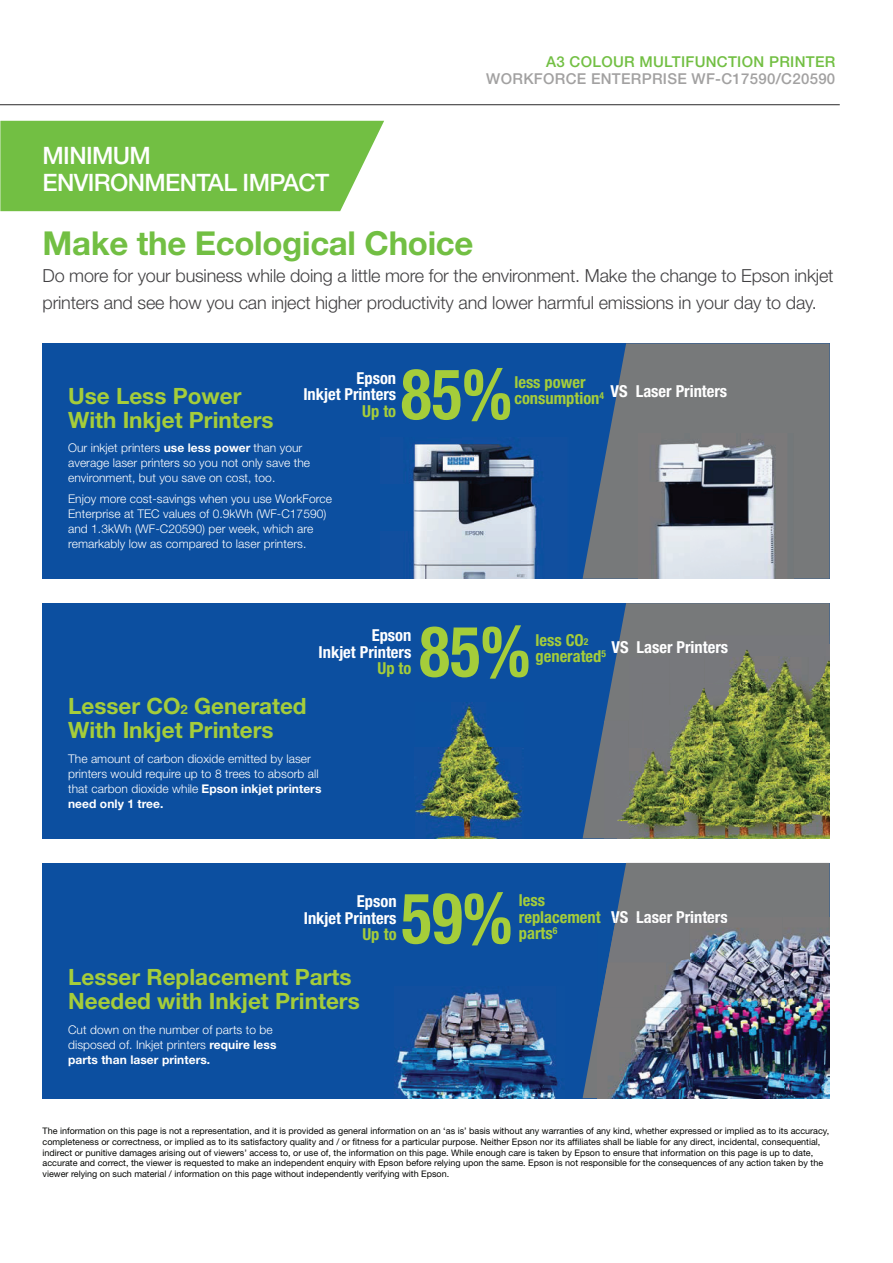
<style>
.page{position:relative;width:893px;height:1263px;background:#fff}
.page>*{position:absolute;margin:0;border:0;box-sizing:border-box;transform-origin:0 0}
.t1{font:700 condensed 70.5px "Helvetica Neue";color:#a5cd3a;scale:.9 1}
.t2{font:700 33px "Helvetica Neue LT Std";letter-spacing:-.01em;color:#72bf43}
.t3{font:500 24px/27px "Helvetica Neue";letter-spacing:-.025em;color:#fff}
.t4{font:700 22.5px/24px "Helvetica Neue";color:#a5cd3a}
.t5{font:300 18px/27px "Helvetica Neue";letter-spacing:-.01em;color:#414042}
.t6{font:700 condensed 16.5px/16.5px "Helvetica Neue";color:#fff;text-align:right}
.t7{font:700 condensed 16.5px/16.5px "Helvetica Neue";color:#a5cd3a}
.t8{font:500 15px "Helvetica Neue";letter-spacing:.02em;color:#a2a1a1}
.t9{font:500 15px "Helvetica Neue";letter-spacing:.02em;color:#72bf43}
.t10{font:300 12px/15px "Helvetica Neue";letter-spacing:.005em;color:#fff}
.t11{font:700 condensed 9.6px "Helvetica Neue";color:#a5cd3a}
.t12{font:9px/10.8px "Helvetica Neue";color:#040503}
.s1{font-weight:700}
.s2{font-size:13.05px}
.s3{font-size:9.6px}
.s4{color:#fff}
</style>
<div class="page">
<svg style="left:0;top:121px;width:384px;height:90px;background:#79c24d"></svg>
<hr style="left:0;top:104px;width:840px;height:1px;background:#414042">
<div style="left:43px;top:343px;width:787px;height:236px;background:#0c4fa0"></div>
<svg style="left:583px;top:343px;width:247px;height:236px;background:#67727f"></svg>
<img style="left:411px;top:443px;width:127px;height:136px">
<img style="left:639px;top:434px;width:154px;height:145px">
<div style="left:43px;top:603px;width:787px;height:235px;background:#0c4fa0"></div>
<svg style="left:583px;top:603px;width:247px;height:235px;fill:#77797a"></svg>
<img style="left:415px;top:703px;width:108px;height:135px">
<div style="left:670px;top:644px;width:36px;height:62px;background:#77787c"></div>
<div style="left:629px;top:657px;width:41px;height:64px;background:#77787c"></div>
<img style="left:706px;top:635px;width:123px;height:10px">
<img style="left:706px;top:641px;width:22px;height:3px">
<img style="left:706px;top:644px;width:79px;height:13px">
<img style="left:785px;top:644px;width:40px;height:1px">
<svg style="left:713px;top:656px;width:16px;height:1px"></svg>
<img style="left:706px;top:657px;width:103px;height:27px">
<svg style="left:825px;top:645px;width:4px;height:11px"></svg>
<img style="left:729px;top:645px;width:96px;height:12px">
<img style="left:790px;top:656px;width:39px;height:26px">
<img style="left:756px;top:656px;width:35px;height:1px">
<svg style="left:809px;top:682px;width:20px;height:2px"></svg>
<img style="left:604px;top:721px;width:40px;height:117px">
<img style="left:617px;top:748px;width:12px;height:90px">
<img style="left:642px;top:684px;width:28px;height:37px">
<svg style="left:706px;top:682px;width:60px;height:2px"></svg>
<img style="left:644px;top:706px;width:69px;height:15px">
<img style="left:644px;top:721px;width:41px;height:27px">
<img style="left:644px;top:748px;width:45px;height:90px">
<img style="left:825px;top:684px;width:4px;height:137px">
<img style="left:809px;top:684px;width:16px;height:46px">
<img style="left:812px;top:730px;width:13px;height:46px">
<img style="left:815px;top:776px;width:10px;height:45px">
<img style="left:685px;top:684px;width:124px;height:22px">
<img style="left:756px;top:706px;width:56px;height:37px">
<img style="left:713px;top:706px;width:16px;height:28px">
<img style="left:724px;top:734px;width:5px;height:87px">
<img style="left:729px;top:706px;width:9px;height:115px">
<img style="left:738px;top:706px;width:18px;height:56px">
<img style="left:685px;top:721px;width:21px;height:39px">
<img style="left:689px;top:760px;width:17px;height:39px">
<img style="left:689px;top:799px;width:24px;height:39px">
<img style="left:706px;top:721px;width:18px;height:100px">
<img style="left:713px;top:821px;width:16px;height:17px">
<svg style="left:729px;top:821px;width:10px;height:17px"></svg>
<img style="left:738px;top:762px;width:1px;height:59px">
<img style="left:697px;top:762px;width:9px;height:38px">
<img style="left:809px;top:743px;width:6px;height:78px">
<img style="left:766px;top:743px;width:43px;height:95px">
<svg style="left:809px;top:821px;width:20px;height:17px"></svg>
<img style="left:739px;top:743px;width:17px;height:95px">
<img style="left:756px;top:743px;width:10px;height:39px">
<img style="left:758px;top:782px;width:8px;height:39px">
<svg style="left:756px;top:821px;width:10px;height:17px"></svg>
<img style="left:756px;top:762px;width:2px;height:59px">
<div style="left:43px;top:863px;width:787px;height:235px;background:#0c4fa0"></div>
<svg style="left:583px;top:863px;width:247px;height:235px;fill:#77797a"></svg>
<img style="left:394px;top:986px;width:167px;height:112px">
<img style="left:597px;top:917px;width:14px;height:91px">
<div style="left:608px;top:923px;width:82px;height:39px;background:#77787c"></div>
<img style="left:690px;top:917px;width:93px;height:45px">
<img style="left:783px;top:917px;width:47px;height:181px">
<img style="left:599px;top:962px;width:184px;height:46px">
<img style="left:597px;top:1008px;width:186px;height:90px">
<svg style="left:597px;top:917px;width:4px;height:9px"></svg>
<svg style="left:611px;top:917px;width:4px;height:6px"></svg>
<img style="left:615px;top:917px;width:112px;height:6px">
<h3 class="t3" style="left:43px;top:142px;width:288px">MINIMUM<br>ENVIRONMENTAL IMPACT</h3>
<h3 class="t9" style="left:546px;top:53px;width:291px">A3 COLOUR MULTIFUNCTION PRINTER</h3>
<h3 class="t8" style="left:486px;top:69px;width:350px">WORKFORCE ENTERPRISE WF-C17590/C20590</h3>
<h2 class="t2" style="left:43px;top:223px;width:432px">Make the Ecological Choice</h2>
<h3 class="t5" style="left:43px;top:262px;width:793px">Do more for your business while doing a little more for the environment. Make the change to Epson inkjet printers and see how you can inject higher productivity and lower harmful emissions in your day to day.</h3>
<h3 class="t4" style="left:68px;top:384px;width:207px">Use Less Power<br>With Inkjet Printers</h3>
<h1 class="t1" style="left:401px;top:351px;width:125px">85%</h1>
<h3 class="t6" style="left:303px;top:369px;width:94px">Epson<br>Inkjet Printers</h3>
<h3 class="t7" style="left:362px;top:402px;width:35px">Up to</h3>
<h3 class="t7" style="left:514px;top:373px;width:91px">less power consumption<sup>4</sup></h3>
<h3 class="t6" style="left:611px;top:383px;width:118px">VS Laser Printers</h3>
<h3 class="t10" style="left:68px;top:440px;width:243px">Our inkjet printers <span class="s1">use less power</span> than your average laser printers so you not only save the environment, but you save on cost, too.</h3>
<h3 class="t10" style="left:68px;top:491px;width:265px">Enjoy more cost-savings when you use WorkForce Enterprise at TEC values of 0.9kWh (WF-C17590) and 1.3kWh (WF-C20590) per week, which are remarkably low as compared to laser printers.</h3>
<h3 class="t4" style="left:68px;top:693px;width:240px">Lesser CO<span class="s2">2</span> Generated<br>With Inkjet Printers</h3>
<h3 class="t6" style="left:319px;top:627px;width:94px">Epson<br>Inkjet Printers</h3>
<h3 class="t7" style="left:377px;top:660px;width:35px">Up to</h3>
<h3 class="t10" style="left:68px;top:751px;width:255px">The amount of carbon dioxide emitted by laser printers would require up to 8 trees to absorb all that carbon dioxide while <span class="s1">Epson inkjet printers need only 1 tree.</span></h3>
<h1 class="t1" style="left:419px;top:609px;width:125px">85%</h1>
<h3 class="t7" style="left:535px;top:631px;width:72px">less CO<span class="s3">2 </span>generated<sup>5</sup></h3>
<h3 class="t6" style="left:611px;top:638px;width:118px">VS Laser Printers</h3>
<h1 class="t1" style="left:401px;top:875px;width:125px">59%</h1>
<h3 class="t6" style="left:304px;top:893px;width:94px">Epson<br>Inkjet Printers</h3>
<h3 class="t7" style="left:362px;top:926px;width:36px">Up to</h3>
<h3 class="t7" style="left:519px;top:892px;width:210px">less<br>replacement <span class="s4">VS Laser Printers </span>parts</h3>
<p class="t11" style="left:553px;top:924px;width:6px">6</p>
<h3 class="t4" style="left:68px;top:964px;width:293px">Lesser Replacement Parts<br>Needed with Inkjet Printers</h3>
<h3 class="t10" style="left:68px;top:1022px;width:210px">Cut down on the number of parts to be disposed of. Inkjet printers <span class="s1">require less parts than laser printers.</span></h3>
<p class="t12" style="left:43px;top:1125px;width:788px">The information on this page is not a representation, and it is provided as general information on an ‘as is’ basis without any warranties of any kind, whether expressed or implied as to its accuracy, completeness or correctness, or implied as to its satisfactory quality and / or fitness for a particular purpose. Neither Epson nor its affiliates shall be liable for any direct, incidental, consequential, indirect or punitive damages arising out of viewers’ access to, or use of, the information on this page. While enough care is taken by Epson to ensure that information on this page is up to date, accurate and correct, the viewer is requested to make an independent enquiry with Epson before relying upon the same. Epson is not responsible for the consequences of any action taken by the viewer relying on such material / information on this page without independently verifying with Epson.</p>
</div>
